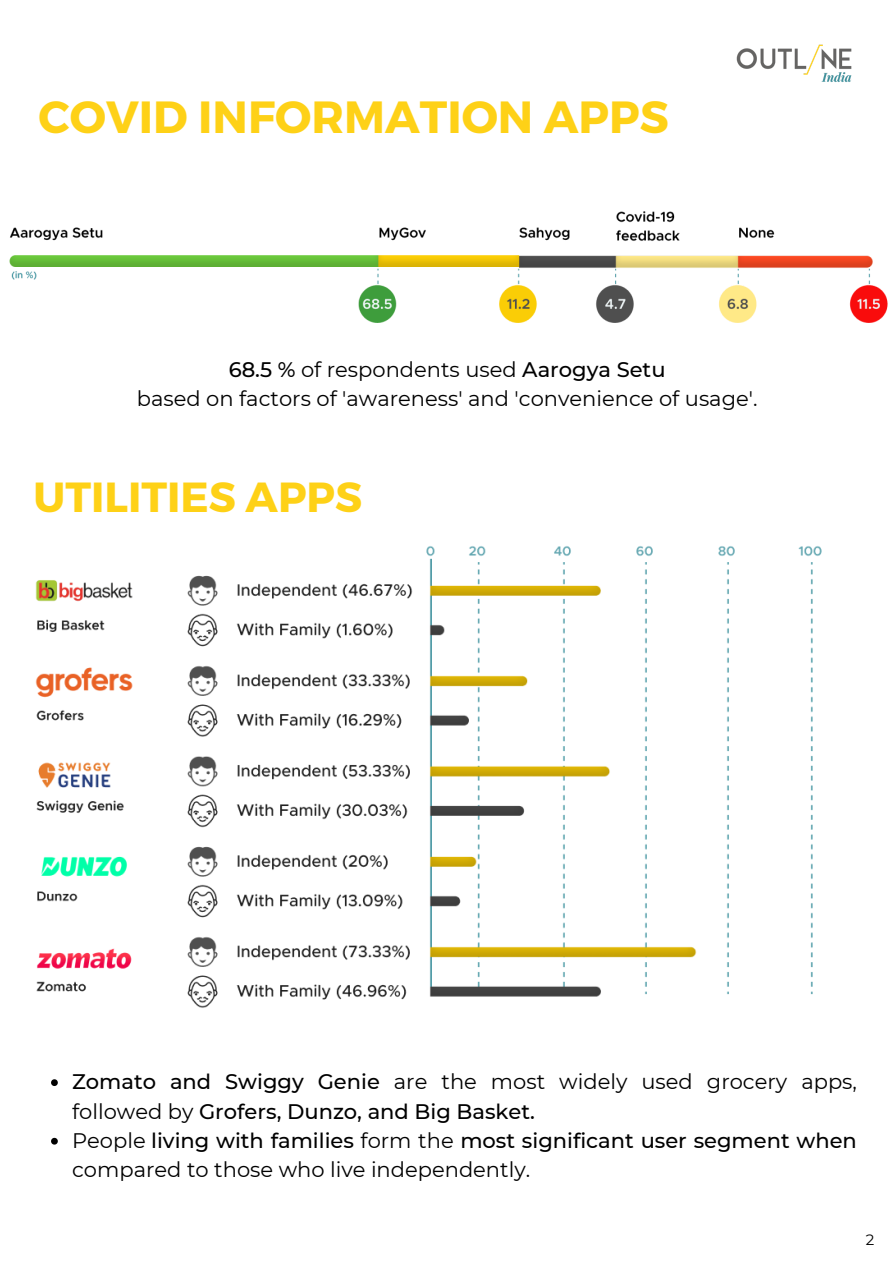
<style>
.page{position:relative;width:894px;height:1264px;background:#fff}
.page>*{position:absolute;margin:0;border:0;box-sizing:border-box;transform-origin:0 0}
.t1{font:700 45px "Montserrat";color:#fed117}
.t2{font:700 42px "Montserrat";color:#fed117}
.t3{font:21px/29.2px "Montserrat";color:#000}
.t4{font:500 21px/29.2px "Montserrat";color:#000}
.t5{font:15px "Montserrat";color:#000}
.s1{font-weight:500}
.s2{font-weight:400}
</style>
<div class="page">
<img style="left:736px;top:44px;width:115px;height:38px">
<img style="left:9px;top:211px;width:879px;height:112px">
<img style="left:35px;top:546px;width:787px;height:462px">
<svg style="left:51px;top:1079px;width:7px;height:6px"></svg>
<svg style="left:51px;top:1137px;width:7px;height:7px"></svg>
<p class="t1" style="left:39px;top:88px;width:631px">COVID INFORMATION APPS</p>
<p class="t3" style="left:229px;top:354px;width:438px"><span class="s1">68.5 %</span> of respondents used <span class="s1">Aarogya Setu</span></p>
<p class="t3" style="left:137px;top:383px;width:622px">based on factors of 'awareness' and 'convenience of usage'.</p>
<p class="t2" style="left:33px;top:470px;width:330px">UTILITIES APPS</p>
<p class="t4" style="left:72px;top:1067px;width:786px">Zomato and Swiggy Genie <span class="s2">are the most widely used grocery apps, followed by</span> Grofers, Dunzo, and Big Basket.</p>
<p class="t3" style="left:72px;top:1125px;width:786px">People <span class="s1">living with families</span> form the <span class="s1">most significant user segment when </span>compared to those who live independently.</p>
<p class="t5" style="left:865px;top:1230px;width:10px">2</p>
</div>
